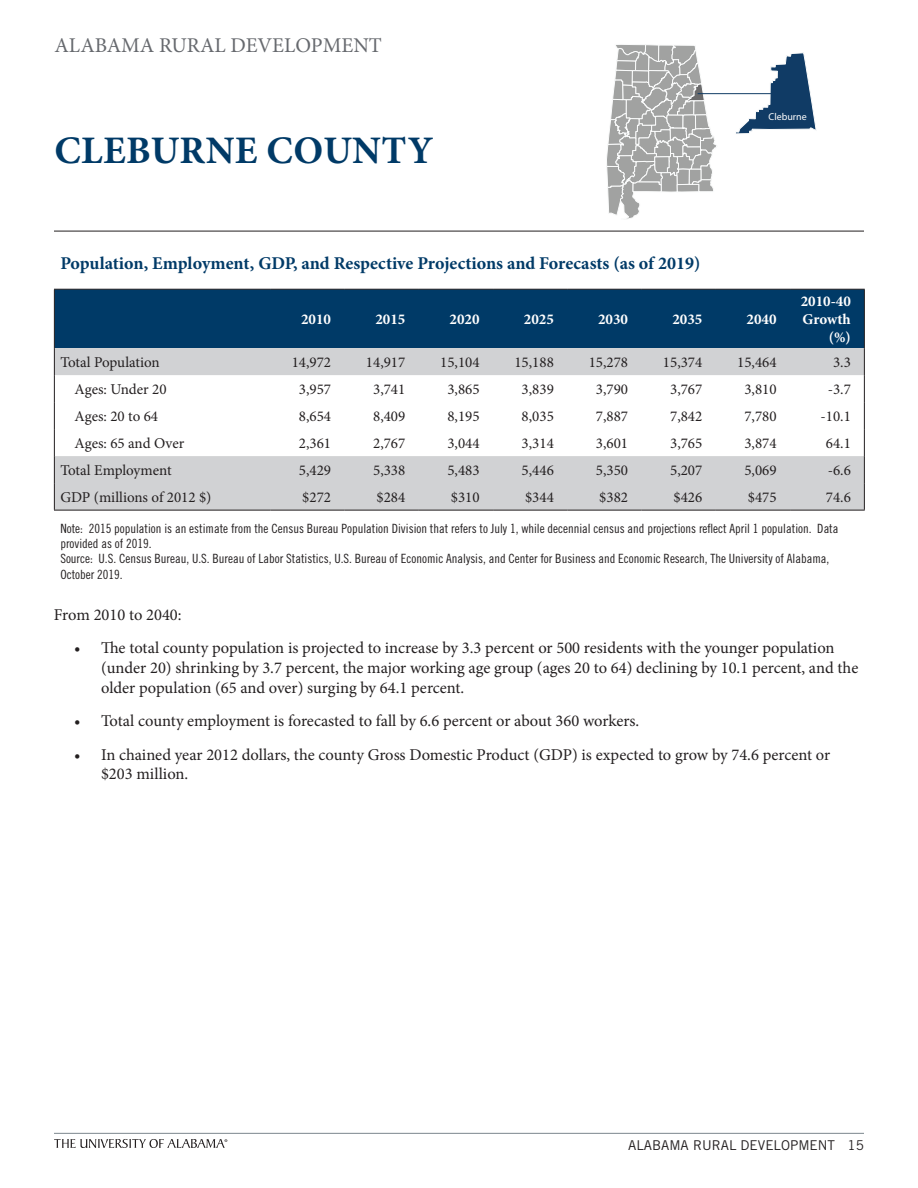
<style>
.page{position:relative;width:918px;height:1188px;background:#fff}
.page>*{position:absolute;margin:0;border:0;box-sizing:border-box;transform-origin:0 0}
.t1{font:700 39px "Minion Pro";letter-spacing:.01em;color:#003a67}
.t2{font:21px "Minion Pro";color:#66696e}
.t3{font:700 18px "Minion Pro";color:#003a67}
.t4{font:16.5px/19.8px "Minion Pro";color:#231f20}
.t5{font:15px "Minion Pro";color:#231f20}
.t6{font:700 15px/18px "Minion Pro";color:#fff;text-align:right}
.t7{font:13.5px "Trade Gothic LT Std";color:#231f20}
.t8{font:12.75px/15.3px "Trade Gothic LT Std Cn 18";color:#231f20}
.t9{font:10.05px "Myriad Pro";color:#fff}
</style>
<div class="page">
<hr style="left:54px;top:1133px;width:810px;height:1px;background:#7b868d">
<hr style="left:54px;top:231px;width:810px;height:1px;background:#231f20">
<svg style="left:54px;top:1139px;width:173px;height:9px"></svg>
<div style="left:55px;top:290px;width:809px;height:58px;background:#003a67"></div>
<svg style="left:55px;top:348px;width:809px;height:162px"></svg>
<hr style="left:54px;top:290px;width:1px;height:58px;background:#231f20">
<hr style="left:864px;top:290px;width:1px;height:58px;background:#231f20">
<svg style="left:54px;top:348px;width:1px;height:162px"></svg>
<svg style="left:864px;top:348px;width:1px;height:162px"></svg>
<hr style="left:54px;top:510px;width:216px;height:1px;background:#231f20">
<hr style="left:270px;top:510px;width:75px;height:1px;background:#231f20">
<hr style="left:345px;top:510px;width:74px;height:1px;background:#231f20">
<hr style="left:419px;top:510px;width:74px;height:1px;background:#231f20">
<hr style="left:493px;top:510px;width:74px;height:1px;background:#231f20">
<hr style="left:567px;top:510px;width:75px;height:1px;background:#231f20">
<hr style="left:642px;top:510px;width:74px;height:1px;background:#231f20">
<hr style="left:716px;top:510px;width:74px;height:1px;background:#231f20">
<hr style="left:790px;top:510px;width:75px;height:1px;background:#231f20">
<hr style="left:54px;top:289px;width:216px;height:1px;background:#231f20">
<hr style="left:270px;top:289px;width:75px;height:1px;background:#231f20">
<hr style="left:345px;top:289px;width:74px;height:1px;background:#231f20">
<hr style="left:419px;top:289px;width:74px;height:1px;background:#231f20">
<hr style="left:493px;top:289px;width:74px;height:1px;background:#231f20">
<hr style="left:567px;top:289px;width:75px;height:1px;background:#231f20">
<hr style="left:642px;top:289px;width:74px;height:1px;background:#231f20">
<hr style="left:716px;top:289px;width:74px;height:1px;background:#231f20">
<hr style="left:790px;top:289px;width:75px;height:1px;background:#231f20">
<svg style="left:607px;top:44px;width:110px;height:175px"></svg>
<svg style="left:734px;top:52px;width:82px;height:82px"></svg>
<hr style="left:698px;top:93px;width:91px;height:1px;background:#113c66">
<p class="t2" style="left:54px;top:31px;width:329px">ALABAMA RURAL DEVELOPMENT</p>
<h1 class="t1" style="left:55px;top:123px;width:380px">CLEBURNE COUNTY</h1>
<p class="t3" style="left:60px;top:250px;width:642px">Population, Employment, GDP, and Respective Projections and Forecasts (as of 2019)</p>
<p class="t9" style="left:769px;top:111px;width:40px">Cleburne</p>
<p class="t6" style="left:301px;top:310px;width:31px">2010</p>
<p class="t6" style="left:375px;top:310px;width:31px">2015</p>
<p class="t6" style="left:450px;top:310px;width:31px">2020</p>
<p class="t6" style="left:524px;top:310px;width:31px">2025</p>
<p class="t6" style="left:598px;top:310px;width:31px">2030</p>
<p class="t6" style="left:672px;top:310px;width:31px">2035</p>
<p class="t6" style="left:747px;top:310px;width:31px">2040</p>
<p class="t6" style="left:801px;top:292px;width:52px">2010-40<br>Growth (%)</p>
<p class="t5" style="left:60px;top:352px;width:101px">Total Population</p>
<p class="t5" style="left:292px;top:352px;width:41px">14,972</p>
<p class="t5" style="left:366px;top:352px;width:41px">14,917</p>
<p class="t5" style="left:440px;top:352px;width:41px">15,104</p>
<p class="t5" style="left:514px;top:352px;width:41px">15,188</p>
<p class="t5" style="left:589px;top:352px;width:41px">15,278</p>
<p class="t5" style="left:663px;top:352px;width:41px">15,374</p>
<p class="t5" style="left:737px;top:352px;width:41px">15,464</p>
<p class="t5" style="left:833px;top:352px;width:19px">3.3</p>
<p class="t5" style="left:75px;top:379px;width:93px">Ages: Under 20</p>
<p class="t5" style="left:299px;top:379px;width:34px">3,957</p>
<p class="t5" style="left:373px;top:379px;width:34px">3,741</p>
<p class="t5" style="left:447px;top:379px;width:34px">3,865</p>
<p class="t5" style="left:522px;top:379px;width:34px">3,839</p>
<p class="t5" style="left:596px;top:379px;width:34px">3,790</p>
<p class="t5" style="left:670px;top:379px;width:34px">3,767</p>
<p class="t5" style="left:744px;top:379px;width:34px">3,810</p>
<p class="t5" style="left:828px;top:379px;width:25px">-3.7</p>
<p class="t5" style="left:75px;top:406px;width:85px">Ages: 20 to 64</p>
<p class="t5" style="left:299px;top:406px;width:34px">8,654</p>
<p class="t5" style="left:373px;top:406px;width:34px">8,409</p>
<p class="t5" style="left:447px;top:406px;width:34px">8,195</p>
<p class="t5" style="left:522px;top:406px;width:34px">8,035</p>
<p class="t5" style="left:596px;top:406px;width:34px">7,887</p>
<p class="t5" style="left:670px;top:406px;width:34px">7,842</p>
<p class="t5" style="left:744px;top:406px;width:34px">7,780</p>
<p class="t5" style="left:821px;top:406px;width:32px">-10.1</p>
<p class="t5" style="left:75px;top:433px;width:111px">Ages: 65 and Over</p>
<p class="t5" style="left:299px;top:433px;width:34px">2,361</p>
<p class="t5" style="left:373px;top:433px;width:34px">2,767</p>
<p class="t5" style="left:447px;top:433px;width:34px">3,044</p>
<p class="t5" style="left:522px;top:433px;width:34px">3,314</p>
<p class="t5" style="left:596px;top:433px;width:34px">3,601</p>
<p class="t5" style="left:670px;top:433px;width:34px">3,765</p>
<p class="t5" style="left:744px;top:433px;width:34px">3,874</p>
<p class="t5" style="left:826px;top:433px;width:27px">64.1</p>
<p class="t5" style="left:60px;top:460px;width:113px">Total Employment</p>
<p class="t5" style="left:299px;top:460px;width:34px">5,429</p>
<p class="t5" style="left:373px;top:460px;width:34px">5,338</p>
<p class="t5" style="left:447px;top:460px;width:34px">5,483</p>
<p class="t5" style="left:522px;top:460px;width:34px">5,446</p>
<p class="t5" style="left:596px;top:460px;width:34px">5,350</p>
<p class="t5" style="left:670px;top:460px;width:34px">5,207</p>
<p class="t5" style="left:744px;top:460px;width:34px">5,069</p>
<p class="t5" style="left:828px;top:460px;width:25px">-6.6</p>
<p class="t5" style="left:60px;top:487px;width:153px">GDP (millions of 2012 $)</p>
<p class="t5" style="left:302px;top:487px;width:30px">$272</p>
<p class="t5" style="left:377px;top:487px;width:30px">$284</p>
<p class="t5" style="left:451px;top:487px;width:30px">$310</p>
<p class="t5" style="left:525px;top:487px;width:30px">$344</p>
<p class="t5" style="left:599px;top:487px;width:30px">$382</p>
<p class="t5" style="left:674px;top:487px;width:30px">$426</p>
<p class="t5" style="left:748px;top:487px;width:30px">$475</p>
<p class="t5" style="left:826px;top:487px;width:27px">74.6</p>
<p class="t8" style="left:60px;top:520px;width:780px">Note: 2015 population is an estimate from the Census Bureau Population Division that refers to July 1, while decennial census and projections reflect April 1 population. Data provided as of 2019.<br>Source: U.S. Census Bureau, U.S. Bureau of Labor Statistics, U.S. Bureau of Economic Analysis, and Center for Business and Economic Research, The University of Alabama, October 2019.</p>
<p class="t4" style="left:54px;top:605px;width:129px">From 2010 to 2040:</p>
<p class="t4" style="left:101px;top:638px;width:759px;text-indent:-27px">• The total county population is projected to increase by 3.3 percent or 500 residents with the younger population (under 20) shrinking by 3.7 percent, the major working age group (ages 20 to 64) declining by 10.1 percent, and the older population (65 and over) surging by 64.1 percent.</p>
<p class="t4" style="left:74px;top:711px;width:567px">• Total county employment is forecasted to fall by 6.6 percent or about 360 workers.</p>
<p class="t4" style="left:101px;top:744px;width:731px;text-indent:-27px">• In chained year 2012 dollars, the county Gross Domestic Product (GDP) is expected to grow by 74.6 percent or $203 million.</p>
<p class="t7" style="left:628px;top:1137px;width:237px">ALABAMA RURAL DEVELOPMENT 15</p>
</div>
